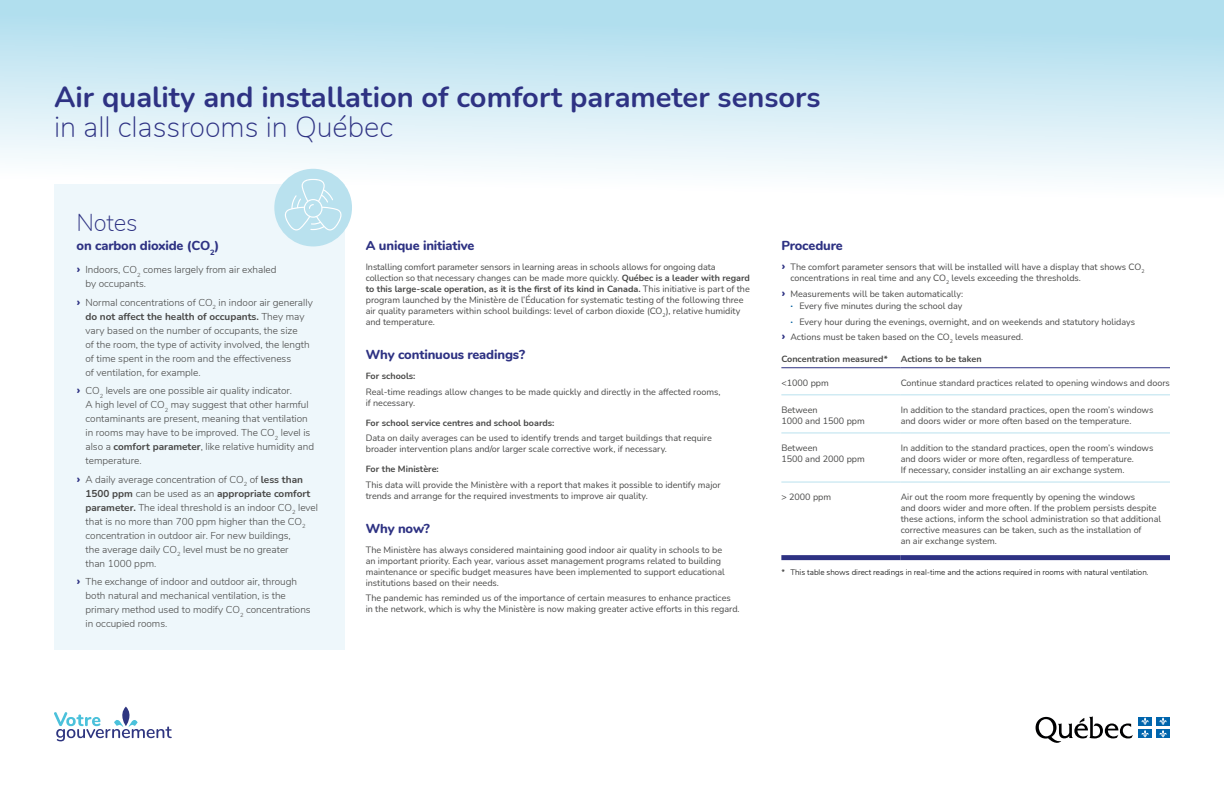
<style>
.page{position:relative;width:1224px;height:792px;background:#fff}
.page>*{position:absolute;margin:0;border:0;box-sizing:border-box;transform-origin:0 0}
.t1{font:700 29px "Nunito";color:#2e3283}
.t2{font:200 29px "Nunito";color:#2e3283}
.t3{font:200 24px "Nunito";letter-spacing:-.01em;color:#2e3283}
.t4{font:800 13px "Nunito";letter-spacing:-.01em;color:#2e3283}
.t5{font:300 10px/14px "Nunito";color:#474746}
.t6{font:9px/11px "Nunito";color:#474746}
.t7{font:700 9px "Nunito";color:#474746}
.t8{font:300 8px "Nunito";color:#000001}
.s1{font-weight:700;font-size:12px;color:#2e3283}
.s2{font-weight:700}
.s3{font-weight:700;font-size:10.5px;color:#005e9e}
</style>
<div class="page">
<div style="left:0;top:0;width:1224px;height:198px;background:linear-gradient(to bottom,#a9dbec,#fff)"></div>
<hr style="left:781px;top:395px;width:120px;height:1px;background:#b9e1ee">
<hr style="left:901px;top:395px;width:269px;height:1px;background:#b9e1ee">
<hr style="left:781px;top:433px;width:120px;height:1px;background:#b9e1ee">
<hr style="left:901px;top:433px;width:269px;height:1px;background:#b9e1ee">
<div style="left:781px;top:555px;width:120px;height:5px;background:#2e3283"></div>
<div style="left:901px;top:555px;width:269px;height:5px;background:#2e3283"></div>
<hr style="left:781px;top:482px;width:120px;height:1px;background:#b9e1ee">
<hr style="left:901px;top:482px;width:269px;height:1px;background:#b9e1ee">
<hr style="left:781px;top:367px;width:120px;height:1px;background:#2e3283">
<hr style="left:901px;top:367px;width:269px;height:1px;background:#2e3283">
<div style="left:54px;top:184px;width:290px;height:466px;background:#eef7fb"></div>
<div style="left:274px;top:169px;width:78px;height:77px;background:#b9e1ee;border-radius:50%"></div>
<svg style="left:283px;top:179px;width:61px;height:52px"></svg>
<img style="left:55px;top:707px;width:117px;height:34px">
<img style="left:1035px;top:716px;width:135px;height:27px">
<h1 class="t1" style="left:54px;top:77px;width:768px">Air quality and installation of comfort parameter sensors</h1>
<h1 class="t2" style="left:54px;top:106px;width:341px">in all classrooms in Québec</h1>
<h2 class="t3" style="left:76px;top:205px;width:63px">Notes</h2>
<h3 class="t4" style="left:76px;top:236px;width:144px">on carbon dioxide (CO<sub>2</sub>)</h3>
<p class="t5" style="left:85px;top:262px;width:193px;text-indent:-9px"><span class="s1">›</span> Indoors, CO<sub>2</sub> comes largely from air exhaled by occupants.</p>
<p class="t5" style="left:85px;top:295px;width:229px;text-indent:-9px"><span class="s1">›</span> Normal concentrations of CO<sub>2</sub> in indoor air generally <span class="s2">do not affect the health of occupants.</span> They may vary based on the number of occupants, the size<br>of the room, the type of activity involved, the length of time spent in the room and the effectiveness<br>of ventilation, for example.</p>
<p class="t5" style="left:85px;top:383px;width:230px;text-indent:-9px"><span class="s1">›</span> CO<sub>2</sub> levels are one possible air quality indicator.<br>A high level of CO<sub>2</sub> may suggest that other harmful contaminants are present, meaning that ventilation in rooms may have to be improved. The CO<sub>2</sub> level is also a <span class="s2">comfort parameter</span>, like relative humidity and temperature.</p>
<p class="t5" style="left:85px;top:472px;width:234px;text-indent:-9px"><span class="s1">›</span> A daily average concentration of CO<sub>2</sub> of <span class="s2">less than 1500 ppm</span> can be used as an <span class="s2">appropriate comfort parameter.</span> The ideal threshold is an indoor CO<sub>2</sub> level that is no more than 700 ppm higher than the CO<sub>2 </sub>concentration in outdoor air. For new buildings,<br>the average daily CO<sub>2</sub> level must be no greater<br>than 1000 ppm.</p>
<p class="t5" style="left:85px;top:574px;width:227px;text-indent:-9px"><span class="s1">›</span> The exchange of indoor and outdoor air, through both natural and mechanical ventilation, is the primary method used to modify CO<sub>2</sub> concentrations in occupied rooms.</p>
<h3 class="t4" style="left:366px;top:236px;width:110px">A unique initiative</h3>
<p class="t6" style="left:366px;top:261px;width:386px">Installing comfort parameter sensors in learning areas in schools allows for ongoing data collection so that necessary changes can be made more quickly. <span class="s2">Québec is a leader with regard to this large-scale operation, as it is the first of its kind in Canada.</span> This initiative is part of the program launched by the Ministère de l’Éducation for systematic testing of the following three air quality parameters within school buildings: level of carbon dioxide (CO<sub>2</sub>), relative humidity and temperature.</p>
<h3 class="t4" style="left:366px;top:345px;width:161px">Why continuous readings?</h3>
<p class="t7" style="left:366px;top:370px;width:51px">For schools:</p>
<p class="t6" style="left:366px;top:386px;width:356px">Real-time readings allow changes to be made quickly and directly in the affected rooms, if necessary.</p>
<p class="t7" style="left:366px;top:416px;width:190px">For school service centres and school boards:</p>
<p class="t6" style="left:366px;top:432px;width:348px">Data on daily averages can be used to identify trends and target buildings that require broader intervention plans and/or larger scale corrective work, if necessary.</p>
<p class="t7" style="left:366px;top:463px;width:75px">For the Ministère:</p>
<p class="t6" style="left:366px;top:479px;width:356px">This data will provide the Ministère with a report that makes it possible to identify major trends and arrange for the required investments to improve air quality.</p>
<h3 class="t4" style="left:366px;top:519px;width:66px">Why now?</h3>
<p class="t6" style="left:366px;top:544px;width:361px">The Ministère has always considered maintaining good indoor air quality in schools to be an important priority. Each year, various asset management programs related to building maintenance or specific budget measures have been implemented to support educational institutions based on their needs.</p>
<p class="t6" style="left:366px;top:592px;width:375px">The pandemic has reminded us of the importance of certain measures to enhance practices in the network, which is why the Ministère is now making greater active efforts in this regard.</p>
<h3 class="t4" style="left:781px;top:236px;width:63px">Procedure</h3>
<p class="t6" style="left:790px;top:261px;width:356px;text-indent:-9px"><span class="s1">›</span> The comfort parameter sensors that will be installed will have a display that shows CO<sub>2 </sub>concentrations in real time and any CO<sub>2</sub> levels exceeding the thresholds.</p>
<p class="t6" style="left:781px;top:287px;width:183px;line-height:12.6px;text-align:right"><span class="s1">›</span> Measurements will be taken automatically: <span class="s3">·</span> Every five minutes during the school day</p>
<p class="t6" style="left:781px;top:314px;width:355px;line-height:15.5px;text-indent:9px"><span class="s3">·</span> Every hour during the evenings, overnight, and on weekends and statutory holidays <span class="s1">›</span> Actions must be taken based on the CO<sub>2</sub> levels measured.</p>
<p class="t7" style="left:781px;top:353px;width:108px">Concentration measured*</p>
<p class="t7" style="left:901px;top:353px;width:83px">Actions to be taken</p>
<p class="t6" style="left:781px;top:377px;width:49px">&lt;1000 ppm</p>
<p class="t6" style="left:901px;top:377px;width:271px">Continue standard practices related to opening windows and doors</p>
<p class="t6" style="left:781px;top:404px;width:85px">Between<br>1000 and 1500 ppm</p>
<p class="t6" style="left:901px;top:404px;width:254px">In addition to the standard practices, open the room’s windows and doors wider or more often based on the temperature.</p>
<p class="t6" style="left:781px;top:442px;width:85px">Between<br>1500 and 2000 ppm</p>
<p class="t6" style="left:901px;top:442px;width:254px">In addition to the standard practices, open the room’s windows and doors wider or more often, regardless of temperature.<br>If necessary, consider installing an air exchange system.</p>
<p class="t6" style="left:781px;top:491px;width:51px">&gt; 2000 ppm</p>
<p class="t6" style="left:901px;top:491px;width:262px">Air out the room more frequently by opening the windows<br>and doors wider and more often. If the problem persists despite these actions, inform the school administration so that additional corrective measures can be taken, such as the installation of<br>an air exchange system.</p>
<p class="t8" style="left:781px;top:566px;width:369px">* This table shows direct readings in real-time and the actions required in rooms with natural ventilation.</p>
</div>
